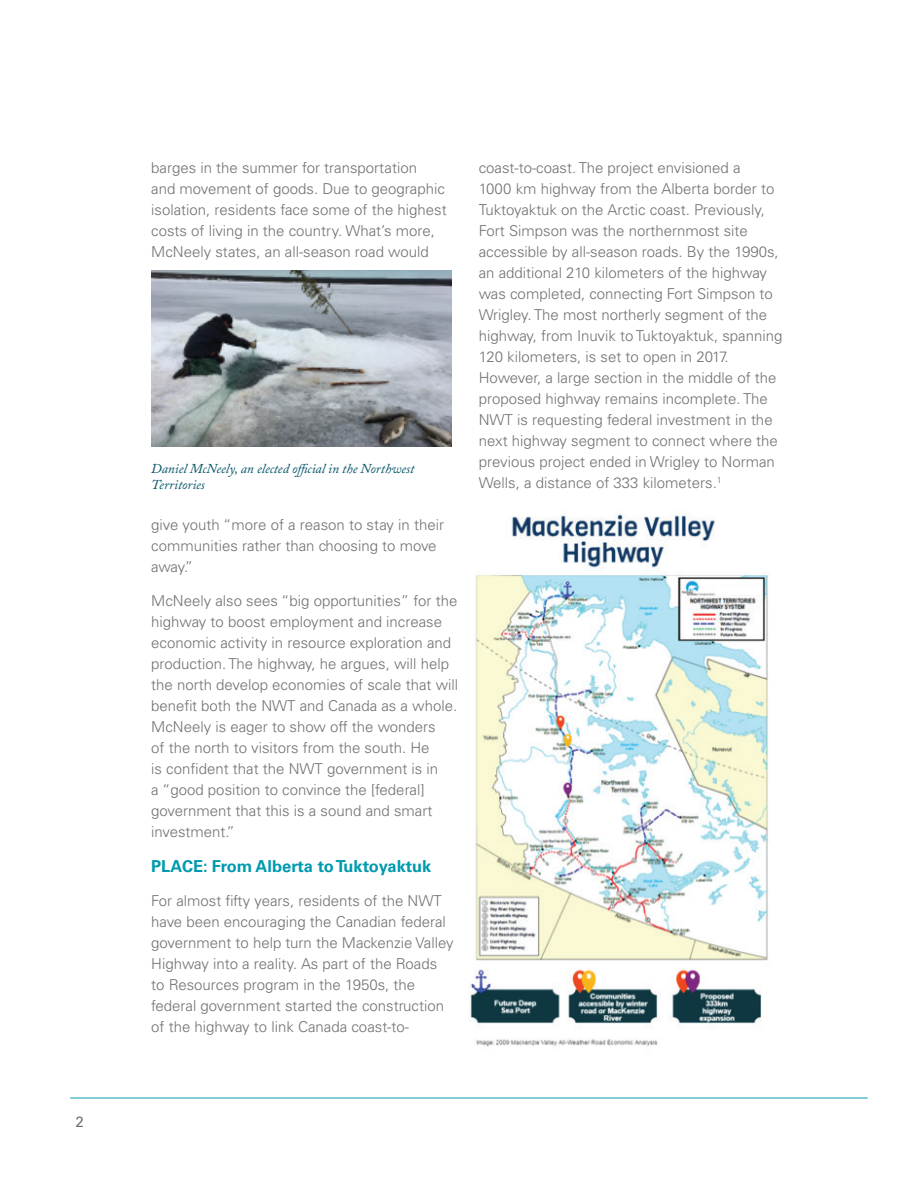
<style>
.page{position:relative;width:918px;height:1188px;background:#fff}
.page>*{position:absolute;margin:0;border:0;box-sizing:border-box;transform-origin:0 0}
.t1{font:700 16.5px "Univers LT Std";color:#009aaf}
.t2{font:300 15px/21px "Univers LT Std";color:#717074}
.t3{font:15px "Univers LT Std";color:#717074}
.t4{font:italic 13.5px/16.2px "Adobe Caslon Pro";color:#005263}
</style>
<div class="page">
<hr style="left:70px;top:1098px;width:798px;height:1px;background:#009aaf">
<img style="left:151px;top:270px;width:301px;height:176px">
<img style="left:469px;top:514px;width:300px;height:533px">
<p class="t3" style="left:76px;top:1113px;width:10px">2</p>
<p class="t2" style="left:151px;top:157px;width:297px">barges in the summer for transportation<br>and movement of goods. Due to geographic isolation, residents face some of the highest costs of living in the country. What’s more, McNeely states, an all-season road would</p>
<p class="t4" style="left:151px;top:460px;width:265px">Daniel McNeely, an elected official in the Northwest<br>Territories</p>
<p class="t2" style="left:151px;top:514px;width:294px">give youth “more of a reason to stay in their communities rather than choosing to move away.”</p>
<p class="t2" style="left:151px;top:591px;width:308px">McNeely also sees “big opportunities” for the highway to boost employment and increase economic activity in resource exploration and production. The highway, he argues, will help the north develop economies of scale that will benefit both the NWT and Canada as a whole.<br>McNeely is eager to show off the wonders<br>of the north to visitors from the south. He<br>is confident that the NWT government is in<br>a “good position to convince the [federal] government that this is a sound and smart investment.”</p>
<p class="t1" style="left:151px;top:856px;width:282px">PLACE: From Alberta to Tuktoyaktuk</p>
<p class="t2" style="left:151px;top:891px;width:304px">For almost fifty years, residents of the NWT have been encouraging the Canadian federal government to help turn the Mackenzie Valley Highway into a reality. As part of the Roads to Resources program in the 1950s, the federal government started the construction of the highway to link Canada coast-to-</p>
<p class="t2" style="left:479px;top:157px;width:305px">coast-to-coast. The project envisioned a<br>1000 km highway from the Alberta border to Tuktoyaktuk on the Arctic coast. Previously, Fort Simpson was the northernmost site accessible by all-season roads. By the 1990s, an additional 210 kilometers of the highway was completed, connecting Fort Simpson to Wrigley. The most northerly segment of the highway, from Inuvik to Tuktoyaktuk, spanning 120 kilometers, is set to open in 2017.<br>However, a large section in the middle of the proposed highway remains incomplete. The NWT is requesting federal investment in the next highway segment to connect where the previous project ended in Wrigley to Norman Wells, a distance of 333 kilometers.<sup>1</sup></p>
</div>
